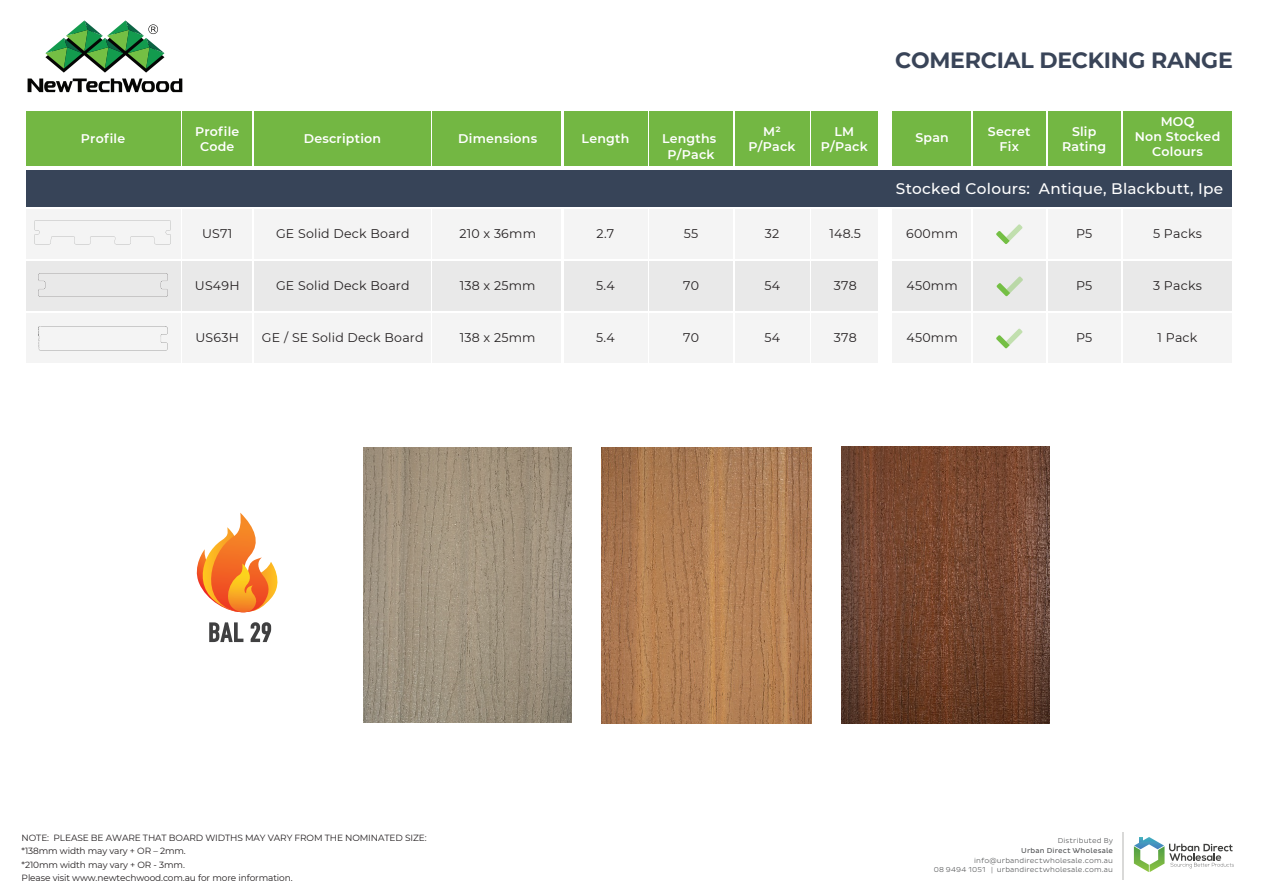
<style>
.page{position:relative;width:1263px;height:893px;background:#fff}
.page>*{position:absolute;margin:0;border:0;box-sizing:border-box;transform-origin:0 0}
.t1{font:700 22.05px "Montserrat";letter-spacing:-.01em;color:#394458}
.t2{font:500 15.3px "Montserrat";letter-spacing:.02em;color:#fff}
.t3{font:12.6px "Montserrat";letter-spacing:.02em;color:#231f20}
.t4{font:600 12.6px/15px "Montserrat";letter-spacing:.02em;color:#fff;text-align:center}
.t5{font:9px/13.5px "Montserrat";letter-spacing:-.01em;color:#231f20}
.t6{font:300 7.2px/9.8px "Pluto Sans";letter-spacing:.02em;color:#545557;text-align:right}
.t7{font:7.2px "Pluto Sans";letter-spacing:.02em;color:#545557}
</style>
<div class="page">
<div style="left:26px;top:209px;width:154px;height:50px;background:#f4f4f4"></div>
<div style="left:182px;top:209px;width:70px;height:50px;background:#f4f4f4"></div>
<div style="left:432px;top:209px;width:129px;height:50px;background:#f4f4f4"></div>
<div style="left:564px;top:209px;width:83px;height:50px;background:#f4f4f4"></div>
<div style="left:649px;top:209px;width:84px;height:50px;background:#f4f4f4"></div>
<div style="left:811px;top:209px;width:67px;height:50px;background:#f4f4f4"></div>
<div style="left:893px;top:209px;width:78px;height:50px;background:#f4f4f4"></div>
<div style="left:973px;top:209px;width:72px;height:50px;background:#f4f4f4"></div>
<div style="left:1048px;top:209px;width:72px;height:50px;background:#f4f4f4"></div>
<div style="left:1123px;top:209px;width:109px;height:50px;background:#f4f4f4"></div>
<div style="left:735px;top:209px;width:74px;height:50px;background:#f4f4f4"></div>
<div style="left:26px;top:314px;width:154px;height:49px;background:#f4f4f4"></div>
<div style="left:182px;top:314px;width:70px;height:49px;background:#f4f4f4"></div>
<div style="left:432px;top:314px;width:129px;height:49px;background:#f4f4f4"></div>
<div style="left:564px;top:314px;width:83px;height:49px;background:#f4f4f4"></div>
<div style="left:649px;top:314px;width:84px;height:49px;background:#f4f4f4"></div>
<div style="left:811px;top:314px;width:67px;height:49px;background:#f4f4f4"></div>
<div style="left:893px;top:314px;width:78px;height:49px;background:#f4f4f4"></div>
<div style="left:973px;top:314px;width:72px;height:49px;background:#f4f4f4"></div>
<div style="left:1048px;top:314px;width:72px;height:49px;background:#f4f4f4"></div>
<div style="left:1123px;top:314px;width:109px;height:49px;background:#f4f4f4"></div>
<div style="left:735px;top:314px;width:74px;height:49px;background:#f4f4f4"></div>
<div style="left:26px;top:261px;width:154px;height:50px;background:#e9e9e9"></div>
<div style="left:182px;top:261px;width:70px;height:50px;background:#e9e9e9"></div>
<div style="left:432px;top:261px;width:129px;height:50px;background:#e9e9e9"></div>
<div style="left:564px;top:261px;width:83px;height:50px;background:#e9e9e9"></div>
<div style="left:649px;top:261px;width:84px;height:50px;background:#e9e9e9"></div>
<div style="left:811px;top:261px;width:67px;height:50px;background:#e9e9e9"></div>
<div style="left:893px;top:261px;width:78px;height:50px;background:#e9e9e9"></div>
<div style="left:973px;top:261px;width:72px;height:50px;background:#e9e9e9"></div>
<div style="left:1048px;top:261px;width:72px;height:50px;background:#e9e9e9"></div>
<div style="left:1123px;top:261px;width:109px;height:50px;background:#e9e9e9"></div>
<div style="left:735px;top:261px;width:74px;height:50px;background:#e9e9e9"></div>
<svg style="left:28px;top:79px;width:154px;height:13px"></svg>
<svg style="left:45px;top:20px;width:119px;height:53px"></svg>
<div style="left:973px;top:111px;width:72px;height:55px;background:#73b743"></div>
<div style="left:26px;top:111px;width:154px;height:55px;background:#73b743"></div>
<div style="left:182px;top:111px;width:70px;height:55px;background:#73b743"></div>
<div style="left:432px;top:111px;width:129px;height:55px;background:#73b743"></div>
<div style="left:564px;top:111px;width:83px;height:55px;background:#73b743"></div>
<div style="left:649px;top:111px;width:84px;height:55px;background:#73b743"></div>
<div style="left:811px;top:111px;width:67px;height:55px;background:#73b743"></div>
<div style="left:893px;top:111px;width:78px;height:55px;background:#73b743"></div>
<div style="left:1048px;top:111px;width:72px;height:55px;background:#73b743"></div>
<div style="left:1123px;top:111px;width:109px;height:55px;background:#73b743"></div>
<div style="left:735px;top:111px;width:74px;height:55px;background:#73b743"></div>
<div style="left:26px;top:170px;width:1206px;height:37px;background:#374458"></div>
<svg style="left:996px;top:224px;width:26px;height:20px"></svg>
<svg style="left:996px;top:329px;width:26px;height:19px"></svg>
<div style="left:254px;top:209px;width:177px;height:50px;background:#f4f4f4"></div>
<div style="left:254px;top:314px;width:177px;height:49px;background:#f4f4f4"></div>
<div style="left:254px;top:261px;width:177px;height:50px;background:#e9e9e9"></div>
<div style="left:254px;top:111px;width:177px;height:55px;background:#73b743"></div>
<svg style="left:996px;top:276px;width:27px;height:20px"></svg>
<svg style="left:1134px;top:837px;width:100px;height:35px"></svg>
<hr style="left:1123px;top:832px;width:1px;height:47px;background:#d9d9d8">
<img style="left:34px;top:220px;width:137px;height:25px">
<img style="left:38px;top:273px;width:130px;height:23px">
<div style="left:38px;top:327px;width:130px;height:23px;background:#f4f4f4"></div>
<img style="left:363px;top:448px;width:208px;height:274px">
<img style="left:602px;top:447px;width:209px;height:276px">
<img style="left:841px;top:447px;width:208px;height:277px">
<svg style="left:196px;top:513px;width:82px;height:100px"></svg>
<svg style="left:209px;top:622px;width:34px;height:20px"></svg>
<svg style="left:251px;top:622px;width:20px;height:20px"></svg>
<h1 class="t1" style="left:895px;top:45px;width:339px">COMERCIAL DECKING RANGE</h1>
<h3 class="t4" style="left:81px;top:131px;width:46px">Profile</h3>
<h3 class="t4" style="left:195px;top:123px;width:46px">Profile<br>Code</h3>
<h3 class="t4" style="left:458px;top:131px;width:80px">Dimensions</h3>
<h3 class="t4" style="left:582px;top:131px;width:49px">Length</h3>
<h3 class="t4" style="left:662px;top:131px;width:56px">Lengths<br>P/Pack</h3>
<h3 class="t4" style="left:821px;top:123px;width:48px">LM<br>P/Pack</h3>
<h3 class="t4" style="left:915px;top:130px;width:35px">Span</h3>
<h3 class="t4" style="left:1062px;top:123px;width:46px">Slip<br>Rating</h3>
<h3 class="t4" style="left:1135px;top:114px;width:87px">MOQ<br>Non Stocked<br>Colours</h3>
<h3 class="t4" style="left:749px;top:124px;width:48px">M²<br>P/Pack</h3>
<h3 class="t4" style="left:988px;top:123px;width:44px">Secret<br>Fix</h3>
<h3 class="t4" style="left:304px;top:131px;width:79px">Description</h3>
<h2 class="t2" style="left:896px;top:178px;width:329px">Stocked Colours: Antique, Blackbutt, Ipe</h2>
<h3 class="t3" style="left:202px;top:225px;width:32px">US71</h3>
<h3 class="t3" style="left:459px;top:225px;width:78px">210 x 36mm</h3>
<h3 class="t3" style="left:597px;top:225px;width:19px">2.7</h3>
<h3 class="t3" style="left:684px;top:225px;width:16px">55</h3>
<h3 class="t3" style="left:829px;top:225px;width:33px">148.5</h3>
<h3 class="t3" style="left:906px;top:225px;width:53px">600mm</h3>
<h3 class="t3" style="left:1076px;top:225px;width:18px">P5</h3>
<h3 class="t3" style="left:1153px;top:225px;width:50px">5 Packs</h3>
<h3 class="t3" style="left:276px;top:225px;width:135px">GE Solid Deck Board</h3>
<h3 class="t3" style="left:765px;top:225px;width:16px">32</h3>
<h3 class="t3" style="left:276px;top:277px;width:135px">GE Solid Deck Board</h3>
<h3 class="t3" style="left:596px;top:277px;width:20px">5.4</h3>
<h3 class="t3" style="left:683px;top:277px;width:17px">70</h3>
<h3 class="t3" style="left:195px;top:277px;width:46px">US49H</h3>
<h3 class="t3" style="left:460px;top:277px;width:77px">138 x 25mm</h3>
<h3 class="t3" style="left:764px;top:277px;width:17px">54</h3>
<h3 class="t3" style="left:834px;top:277px;width:24px">378</h3>
<h3 class="t3" style="left:906px;top:277px;width:53px">450mm</h3>
<h3 class="t3" style="left:1076px;top:277px;width:18px">P5</h3>
<h3 class="t3" style="left:1153px;top:277px;width:50px">3 Packs</h3>
<h3 class="t3" style="left:262px;top:329px;width:163px">GE / SE Solid Deck Board</h3>
<h3 class="t3" style="left:195px;top:329px;width:45px">US63H</h3>
<h3 class="t3" style="left:460px;top:329px;width:77px">138 x 25mm</h3>
<h3 class="t3" style="left:596px;top:329px;width:20px">5.4</h3>
<h3 class="t3" style="left:683px;top:329px;width:17px">70</h3>
<h3 class="t3" style="left:834px;top:329px;width:24px">378</h3>
<h3 class="t3" style="left:906px;top:329px;width:53px">450mm</h3>
<h3 class="t3" style="left:1076px;top:329px;width:18px">P5</h3>
<h3 class="t3" style="left:1157px;top:329px;width:41px">1 Pack</h3>
<h3 class="t3" style="left:764px;top:329px;width:17px">54</h3>
<p class="t5" style="left:22px;top:830px;width:406px">NOTE: PLEASE BE AWARE THAT BOARD WIDTHS MAY VARY FROM THE NOMINATED SIZE: *138mm width may vary + OR – 2mm.<br>*210mm width may vary + OR - 3mm.<br>Please visit www.newtechwood.com.au for more information.</p>
<p class="t6" style="left:1058px;top:836px;width:57px">Distributed By</p>
<p class="t7" style="left:1021px;top:846px;width:93px">Urban Direct Wholesale</p>
<p class="t6" style="left:934px;top:855px;width:181px">info@urbandirectwholesale.com.au<br>08 9494 1051 | urbandirectwholesale.com.au</p>
</div>
